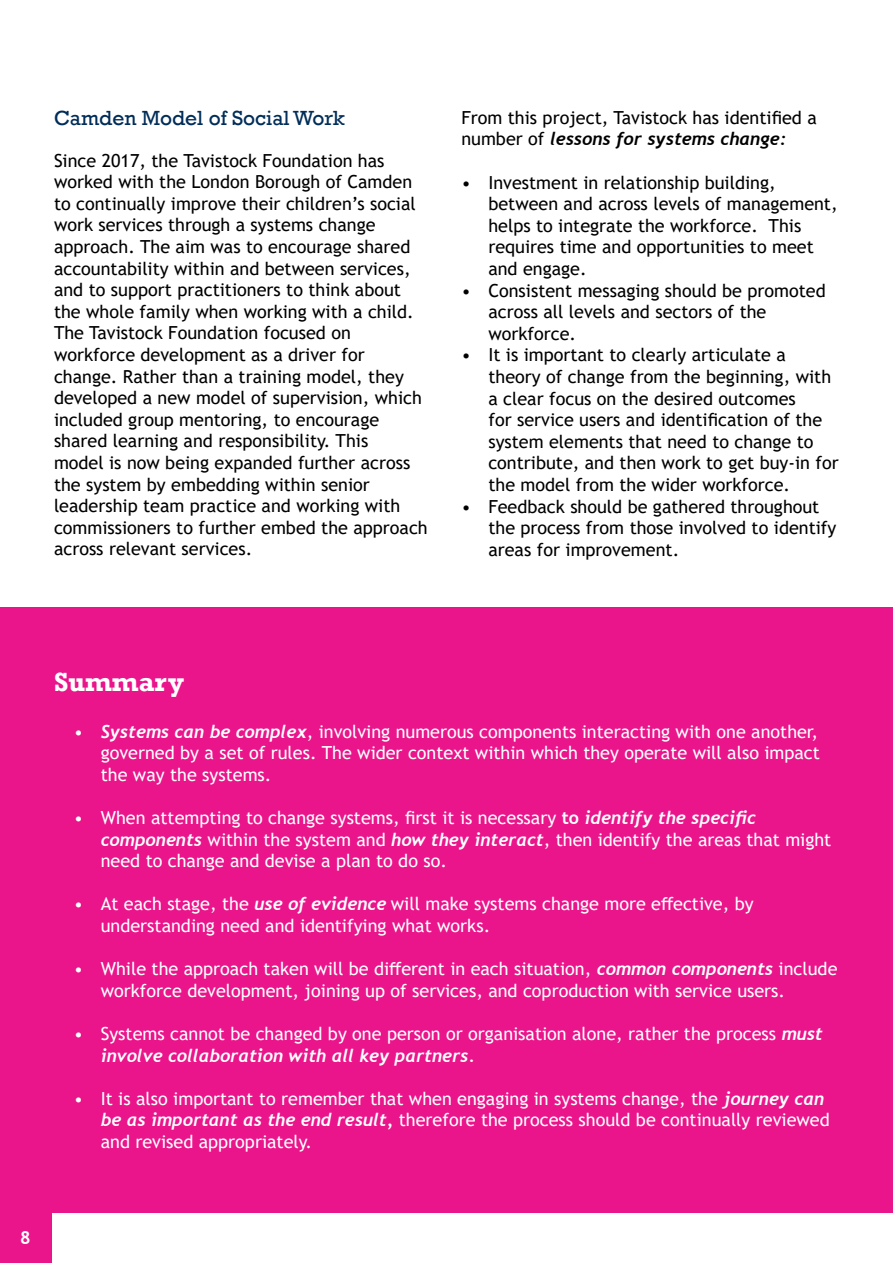
<style>
.page{position:relative;width:893px;height:1263px;background:#fff}
.page>*{position:absolute;margin:0;border:0;box-sizing:border-box;transform-origin:0 0}
.t1{font:700 27px "Rockwell";color:#fff}
.t2{font:21px "Rockwell";color:#002d59}
.t3{font:18px/21.6px "Trebuchet MS";color:#000}
.t4{font:18px/21.6px "Trebuchet MS";color:#fff}
.t5{font:700 18px "Trebuchet MS";color:#fff}
.s1{font-family:"Trebuchet";font-weight:700;font-style:italic}
.s2{font-weight:700}
</style>
<div class="page">
<div style="left:0;top:1212px;width:51px;height:51px;background:#ea148b"></div>
<div style="left:0;top:607px;width:893px;height:606px;background:#ea148b"></div>
<p class="t2" style="left:54px;top:106px;width:292px">Camden Model of Social Work</p>
<p class="t3" style="left:54px;top:149px;width:363px">Since 2017, the Tavistock Foundation has worked with the London Borough of Camden to continually improve their children’s social work services through a systems change approach. The aim was to encourage shared accountability within and between services, and to support practitioners to think about the whole family when working with a child.</p>
<p class="t3" style="left:54px;top:322px;width:375px">The Tavistock Foundation focused on workforce development as a driver for change. Rather than a training model, they developed a new model of supervision, which included group mentoring, to encourage shared learning and responsibility. This<br>model is now being expanded further across the system by embedding within senior leadership team practice and working with commissioners to further embed the approach across relevant services.</p>
<p class="t3" style="left:461px;top:107px;width:357px">From this project, Tavistock has identified a number of <span class="s1">lessons for systems change:</span></p>
<p class="t3" style="left:488px;top:171px;width:351px;text-indent:-27px">• Investment in relationship building, between and across levels of management, helps to integrate the workforce. This requires time and opportunities to meet and engage.</p>
<p class="t3" style="left:488px;top:279px;width:339px;text-indent:-27px">• Consistent messaging should be promoted across all levels and sectors of the workforce.</p>
<p class="t3" style="left:488px;top:344px;width:352px;text-indent:-27px">• It is important to clearly articulate a theory of change from the beginning, with a clear focus on the desired outcomes<br>for service users and identification of the system elements that need to change to contribute, and then work to get buy-in for the model from the wider workforce.</p>
<p class="t3" style="left:488px;top:495px;width:350px;text-indent:-27px">• Feedback should be gathered throughout the process from those involved to identify areas for improvement.</p>
<p class="t1" style="left:54px;top:665px;width:132px">Summary</p>
<p class="t4" style="left:101px;top:720px;width:721px;text-align:justify;text-indent:-27px"><span class="s1">• Systems can be complex</span>, involving numerous components interacting with one another, governed by a set of rules. The wider context within which they operate will also impact the way the systems.</p>
<p class="t4" style="left:101px;top:807px;width:732px;text-indent:-27px">• When attempting to change systems, first it is necessary <span class="s2">to</span> <span class="s1">identify the specific components</span> within the system and <span class="s1">how they interact</span>, then identify the areas that might need to change and devise a plan to do so.</p>
<p class="t4" style="left:101px;top:893px;width:654px;text-indent:-27px">• At each stage, the <span class="s1">use of evidence</span> will make systems change more effective, by understanding need and identifying what works.</p>
<p class="t4" style="left:101px;top:958px;width:738px;text-indent:-27px">• While the approach taken will be different in each situation, <span class="s1">common components</span> include workforce development, joining up of services, and coproduction with service users.</p>
<p class="t4" style="left:101px;top:1023px;width:724px;text-indent:-27px">• Systems cannot be changed by one person or organisation alone, rather the process <span class="s1">must involve collaboration with all key partners.</span></p>
<p class="t4" style="left:101px;top:1087px;width:730px;text-indent:-27px">• It is also important to remember that when engaging in systems change, the <span class="s1">journey can be as important as the end result,</span> therefore the process should be continually reviewed and revised appropriately.</p>
<p class="t5" style="left:20px;top:1227px;width:12px">8</p>
</div>
